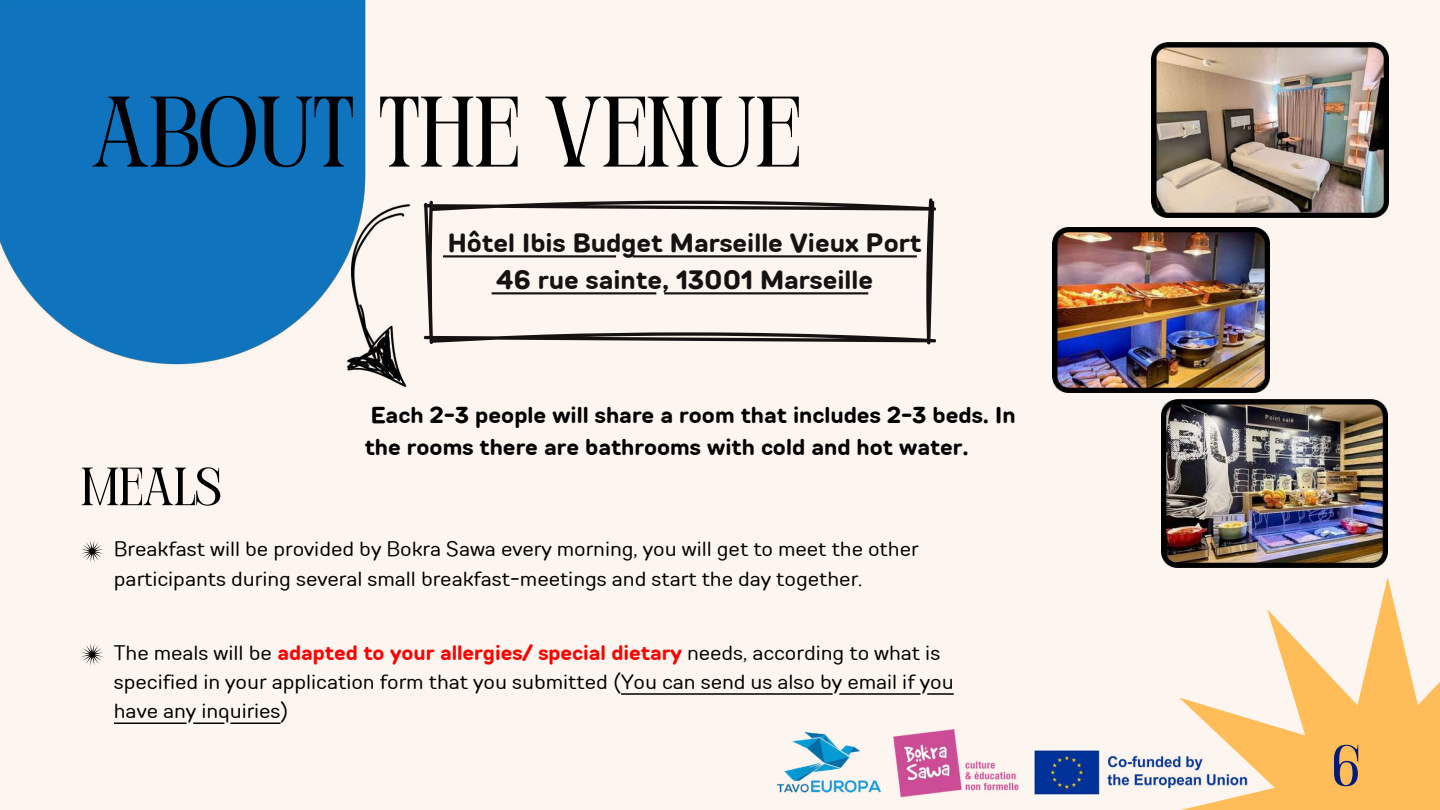
<style>
.page{position:relative;width:1440px;height:810px;background:#fdf6f0}
.page>*{position:absolute;margin:0;border:0;box-sizing:border-box;transform-origin:0 0}
.t1{font:100px "Perandoryv 2";color:#000}
.t2{font:58.9px "Perandoryv 2";color:#001b79}
.t3{font:53.7px "Perandoryv 2";color:#000}
.t4{font:700 26.5px/36.8px "TT Rounds Neue";color:#161212;text-align:center}
.t5{font:700 23px/31.5px "TT Rounds Neue";color:#000}
.t6{font:21px/29.2px "TT Rounds Neue";color:#000}
.s1{font-weight:700;color:#f00}
</style>
<div class="page">
<svg style="left:81px;top:540px;width:22px;height:22px"></svg>
<svg style="left:81px;top:644px;width:22px;height:21px"></svg>
<img style="left:0;top:0;width:411px;height:388px">
<svg style="left:424px;top:198px;width:512px;height:146px"></svg>
<svg style="left:443px;top:255px;width:474px;height:2px"></svg>
<svg style="left:492px;top:292px;width:376px;height:2px"></svg>
<svg style="left:1179px;top:577px;width:261px;height:233px"></svg>
<img style="left:1161px;top:399px;width:227px;height:168px">
<img style="left:1052px;top:227px;width:218px;height:165px">
<svg style="left:114px;top:723px;width:167px;height:1px"></svg>
<svg style="left:621px;top:693px;width:333px;height:2px"></svg>
<img style="left:1151px;top:42px;width:237px;height:176px">
<img style="left:894px;top:729px;width:124px;height:68px">
<img style="left:1033px;top:747px;width:222px;height:51px">
<img style="left:777px;top:732px;width:104px;height:61px">
<h1 class="t1" style="left:91px;top:92px;width:710px">ABOUT THE VENUE</h1>
<p class="t4" style="left:448px;top:225px;width:475px">Hôtel Ibis Budget Marseille Vieux Port<br>46 rue sainte, 13001 Marseille</p>
<p class="t5" style="left:365px;top:400px;width:652px">Each 2-3 people will share a room that includes 2-3 beds. In the rooms there are bathrooms with cold and hot water.</p>
<h3 class="t3" style="left:81px;top:465px;width:142px">MEALS</h3>
<p class="t6" style="left:114px;top:535px;width:806px">Breakfast will be provided by Bokra Sawa every morning, you will get to meet the other participants during several small breakfast-meetings and start the day together.</p>
<p class="t6" style="left:114px;top:638px;width:841px">The meals will be <span class="s1">adapted to your allergies/ special dietary</span> needs, according to what is specified in your application form that you submitted (You can send us also by email if you have any inquiries)</p>
<h2 class="t2" style="left:1333px;top:742px;width:27px">6</h2>
</div>
